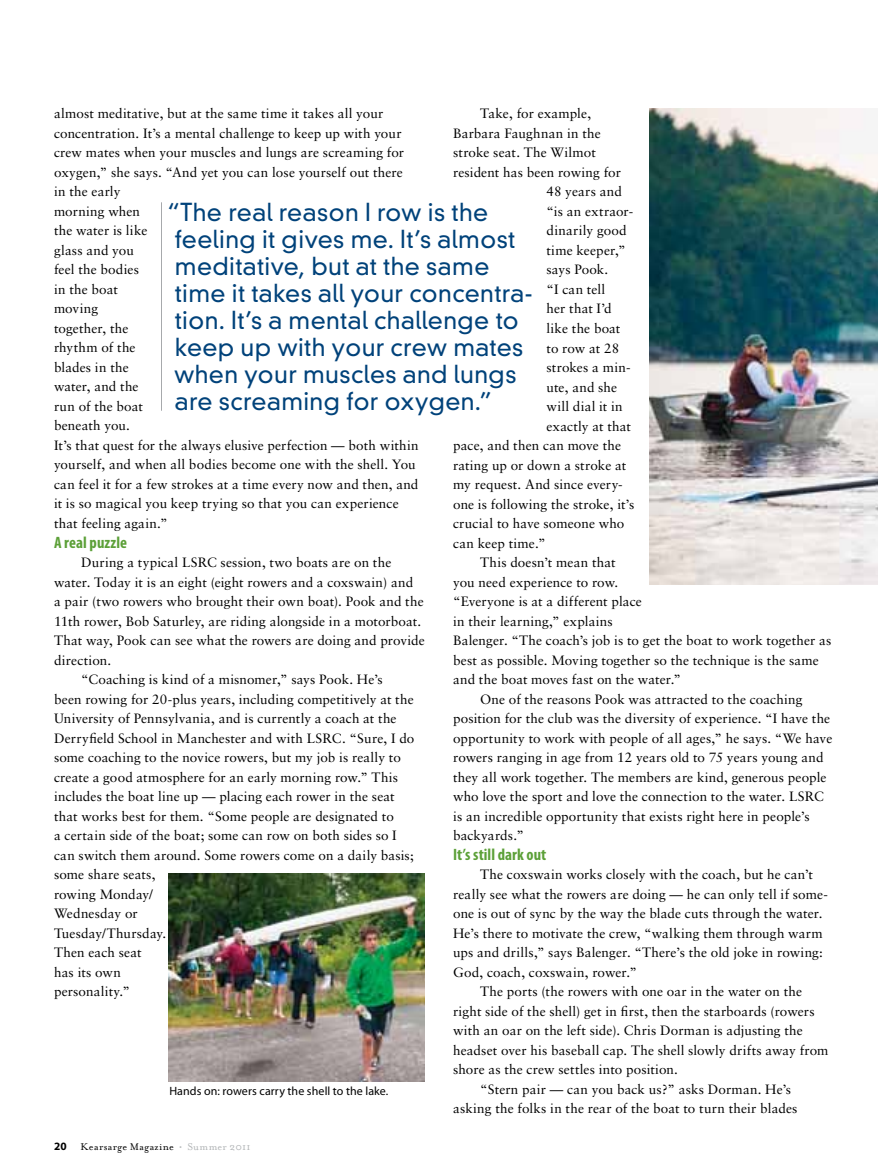
<style>
.page{position:relative;width:878px;height:1175px;background:#fff}
.page>*{position:absolute;margin:0;border:0;box-sizing:border-box;transform-origin:0 0}
.t1{font:300 24px/27px "DIN Neuzeit Grotesk";letter-spacing:.015em;color:#00427a}
.t2{font:700 condensed 16.5px "Myriad Pro";letter-spacing:.005em;color:#5ca038}
.t3{font:13.5px/19.5px "Sabon";letter-spacing:.005em;color:#000}
.t4{font:12px "Myriad Pro";letter-spacing:.005em;color:#000}
.t5{font:11.25px "Mrs Eaves Roman";letter-spacing:.03em;color:#000}
.s1{font-family:"Myriad Pro";font-weight:700}
.s2{color:#b1b4b6}
</style>
<div class="page">
<img style="left:169px;top:873px;width:256px;height:208px">
<img style="left:649px;top:108px;width:229px;height:477px">
<hr style="left:161px;top:202px;width:1px;height:209px;background:#a7a9ac">
<p class="t3" style="left:54px;top:104px;width:366px">almost meditative, but at the same time it takes all your concentration. It’s a mental challenge to keep up with your crew mates when your muscles and lungs are screaming for oxygen,” she says. “And yet you can lose yourself out there<br>in the early<br>morning when<br>the water is like<br>glass and you<br>feel the bodies<br>in the boat<br>moving<br>together, the<br>rhythm of the<br>blades in the<br>water, and the<br>run of the boat<br>beneath you.<br>It’s that quest for the always elusive perfection — both within yourself, and when all bodies become one with the shell. You can feel it for a few strokes at a time every now and then, and it is so magical you keep trying so that you can experience that feeling again.”</p>
<p class="t2" style="left:54px;top:532px;width:75px">A real puzzle</p>
<p class="t3" style="left:81px;top:552px;width:312px">During a typical LSRC session, two boats are on the</p>
<p class="t3" style="left:54px;top:572px;width:360px">water. Today it is an eight (eight rowers and a coxswain) and</p>
<p class="t3" style="left:54px;top:591px;width:371px">a pair (two rowers who brought their own boat). Pook and the</p>
<p class="t3" style="left:54px;top:611px;width:368px">11th rower, Bob Saturley, are riding alongside in a motorboat.</p>
<p class="t3" style="left:54px;top:630px;width:372px">That way, Pook can see what the rowers are doing and provide</p>
<p class="t3" style="left:54px;top:650px;width:59px">direction.</p>
<p class="t3" style="left:81px;top:669px;width:303px">“Coaching is kind of a misnomer,” says Pook. He’s</p>
<p class="t3" style="left:54px;top:689px;width:361px">been rowing for 20-plus years, including competitively at the</p>
<p class="t3" style="left:54px;top:708px;width:344px">University of Pennsylvania, and is currently a coach at the</p>
<p class="t3" style="left:54px;top:728px;width:362px">Derryfield School in Manchester and with LSRC. “Sure, I do</p>
<p class="t3" style="left:54px;top:747px;width:348px">some coaching to the novice rowers, but my job is really to</p>
<p class="t3" style="left:54px;top:767px;width:345px">create a good atmosphere for an early morning row.” This</p>
<p class="t3" style="left:54px;top:786px;width:342px">includes the boat line up — placing each rower in the seat</p>
<p class="t3" style="left:54px;top:806px;width:341px">that works best for them. “Some people are designated to</p>
<p class="t3" style="left:54px;top:825px;width:344px">a certain side of the boat; some can row on both sides so I</p>
<p class="t3" style="left:54px;top:845px;width:361px">can switch them around. Some rowers come on a daily basis;</p>
<p class="t3" style="left:54px;top:864px;width:103px">some share seats,</p>
<p class="t3" style="left:54px;top:884px;width:100px">rowing Monday/</p>
<p class="t3" style="left:54px;top:903px;width:85px">Wednesday or</p>
<p class="t3" style="left:54px;top:923px;width:114px">Tuesday/Thursday.</p>
<p class="t3" style="left:54px;top:942px;width:89px">Then each seat</p>
<p class="t3" style="left:54px;top:962px;width:68px">has its own</p>
<p class="t3" style="left:54px;top:981px;width:77px">personality.”</p>
<p class="t3" style="left:480px;top:104px;width:112px">Take, for example,</p>
<p class="t3" style="left:453px;top:123px;width:149px">Barbara Faughnan in the</p>
<p class="t3" style="left:453px;top:143px;width:144px">stroke seat. The Wilmot</p>
<p class="t3" style="left:453px;top:162px;width:169px">resident has been rowing for</p>
<p class="t3" style="left:546px;top:182px;width:77px">48 years and</p>
<p class="t3" style="left:546px;top:201px;width:88px">“is an extraor-</p>
<p class="t3" style="left:546px;top:221px;width:82px">dinarily good</p>
<p class="t3" style="left:546px;top:240px;width:81px">time keeper,”</p>
<p class="t3" style="left:546px;top:260px;width:63px">says Pook.</p>
<p class="t3" style="left:546px;top:279px;width:60px">“I can tell</p>
<p class="t3" style="left:546px;top:299px;width:67px">her that I’d</p>
<p class="t3" style="left:546px;top:318px;width:75px">like the boat</p>
<p class="t3" style="left:546px;top:338px;width:74px">to row at 28</p>
<p class="t3" style="left:546px;top:357px;width:85px">strokes a min-</p>
<p class="t3" style="left:546px;top:377px;width:72px">ute, and she</p>
<p class="t3" style="left:546px;top:396px;width:78px">will dial it in</p>
<p class="t3" style="left:546px;top:416px;width:86px">exactly at that</p>
<p class="t3" style="left:453px;top:435px;width:169px">pace, and then can move the</p>
<p class="t3" style="left:453px;top:455px;width:175px">rating up or down a stroke at</p>
<p class="t3" style="left:453px;top:474px;width:171px">my request. And since every-</p>
<p class="t3" style="left:453px;top:494px;width:183px">one is following the stroke, it’s</p>
<p class="t3" style="left:453px;top:513px;width:173px">crucial to have someone who</p>
<p class="t3" style="left:453px;top:533px;width:94px">can keep time.”</p>
<p class="t3" style="left:480px;top:552px;width:137px">This doesn’t mean that</p>
<p class="t3" style="left:453px;top:572px;width:167px">you need experience to row.</p>
<p class="t3" style="left:453px;top:591px;width:190px">“Everyone is at a different place</p>
<p class="t3" style="left:453px;top:611px;width:161px">in their learning,” explains</p>
<p class="t3" style="left:453px;top:630px;width:380px">Balenger. “The coach’s job is to get the boat to work together as</p>
<p class="t3" style="left:453px;top:650px;width:367px">best as possible. Moving together so the technique is the same</p>
<p class="t3" style="left:453px;top:669px;width:229px">and the boat moves fast on the water.”</p>
<p class="t3" style="left:480px;top:689px;width:324px">One of the reasons Pook was attracted to the coaching</p>
<p class="t3" style="left:453px;top:708px;width:378px">position for the club was the diversity of experience. “I have the</p>
<p class="t3" style="left:453px;top:728px;width:380px">opportunity to work with people of all ages,” he says. “We have</p>
<p class="t3" style="left:453px;top:747px;width:372px">rowers ranging in age from 12 years old to 75 years young and</p>
<p class="t3" style="left:453px;top:767px;width:375px">they all work together. The members are kind, generous people</p>
<p class="t3" style="left:453px;top:786px;width:372px">who love the sport and love the connection to the water. LSRC</p>
<p class="t3" style="left:453px;top:806px;width:358px">is an incredible opportunity that exists right here in people’s</p>
<p class="t3" style="left:453px;top:825px;width:72px">backyards.”</p>
<p class="t2" style="left:453px;top:844px;width:95px">It’s still dark out</p>
<p class="t3" style="left:480px;top:864px;width:334px">The coxswain works closely with the coach, but he can’t</p>
<p class="t3" style="left:453px;top:884px;width:376px">really see what the rowers are doing — he can only tell if some-</p>
<p class="t3" style="left:453px;top:903px;width:371px">one is out of sync by the way the blade cuts through the water.</p>
<p class="t3" style="left:453px;top:923px;width:371px">He’s there to motivate the crew, “walking them through warm</p>
<p class="t3" style="left:453px;top:942px;width:371px">ups and drills,” says Balenger. “There’s the old joke in rowing:</p>
<p class="t3" style="left:453px;top:962px;width:185px">God, coach, coxswain, rower.”</p>
<p class="t3" style="left:480px;top:981px;width:323px">The ports (the rowers with one oar in the water on the</p>
<p class="t3" style="left:453px;top:1001px;width:363px">right side of the shell) get in first, then the starboards (rowers</p>
<p class="t3" style="left:453px;top:1020px;width:351px">with an oar on the left side). Chris Dorman is adjusting the</p>
<p class="t3" style="left:453px;top:1040px;width:377px">headset over his baseball cap. The shell slowly drifts away from</p>
<p class="t3" style="left:453px;top:1059px;width:226px">shore as the crew settles into position.</p>
<p class="t3" style="left:480px;top:1079px;width:312px">“Stern pair — can you back us?” asks Dorman. He’s</p>
<p class="t3" style="left:453px;top:1098px;width:346px">asking the folks in the rear of the boat to turn their blades</p>
<h1 class="t1" style="left:167px;top:198px;width:366px">“The real reason I row is the feeling it gives me. It’s almost meditative, but at the same time it takes all your concentra&shy;tion. It’s a mental challenge to keep up with your crew mates when your muscles and lungs are screaming for oxygen.”</h1>
<p class="t4" style="left:169px;top:1083px;width:220px">Hands on: rowers carry the shell to the lake.</p>
<p class="t5" style="left:54px;top:1140px;width:198px"><span class="s1">20</span> Kearsarge Magazine <span class="s2">• Summer 2011</span></p>
</div>
